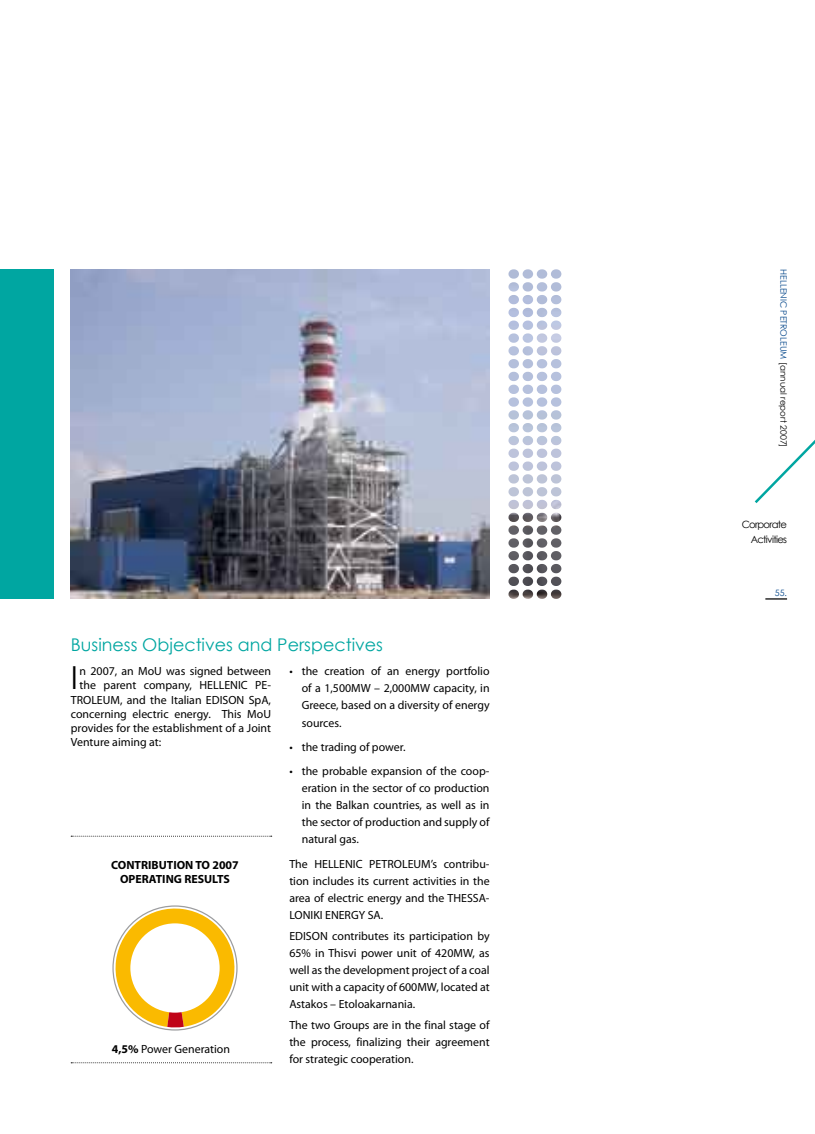
<style>
.page{position:relative;width:815px;height:1134px;background:#fff}
.page>*{position:absolute;margin:0;border:0;box-sizing:border-box;transform-origin:0 0}
.t1{font:31.75px "Century Gothic";color:#000}
.t2{font:17.5px "Century Gothic";color:#00a6a1}
.t3{font:11.88px/17.1px "Myriad Pro";color:#000;text-align:justify}
.t4{font:700 11.88px/14.2px "Myriad Pro";color:#000;text-align:center}
.t5{font:10px/15px "Century Gothic";letter-spacing:-.07em;color:#000;text-align:right}
.t6{font:8.75px "Century Gothic";color:#000}
.t7{font:8.75px "Century Gothic";color:#004489}
.s1{font-weight:700}
.s2{color:#004489}
</style>
<div class="page">
<svg style="left:112px;top:905px;width:126px;height:123px"></svg>
<img style="left:508px;top:269px;width:53px;height:48px">
<div style="left:0;top:269px;width:53px;height:330px;background:#00a6a1"></div>
<img style="left:71px;top:269px;width:419px;height:330px">
<div style="left:130px;top:923px;width:90px;height:90px;background:#fff;border-radius:50%"></div>
<svg style="left:71px;top:836px;width:201px;height:1px"></svg>
<svg style="left:71px;top:1062px;width:201px;height:1px"></svg>
<hr style="left:765px;top:598px;width:22px;height:2px;background:#000">
<svg style="left:754px;top:440px;width:61px;height:63px"></svg>
<h2 class="t2" style="left:71px;top:632px;width:314px">Business Objectives and Perspectives</h2>
<h1 class="t1" style="left:71px;top:656px;width:9px">I</h1>
<p class="t3" style="left:80px;top:662px;width:193px">n 2007, an MoU was signed between</p>
<p class="t3" style="left:80px;top:677px;width:193px">the parent company, HELLENIC PE-</p>
<p class="t3" style="left:71px;top:691px;width:202px">TROLEUM, and the Italian EDISON SpA,</p>
<p class="t3" style="left:71px;top:705px;width:202px">concerning electric energy. This MoU</p>
<p class="t3" style="left:71px;top:719px;width:202px">provides for the establishment of a Joint</p>
<p class="t3" style="left:71px;top:734px;width:92px">Venture aiming at:</p>
<p class="t4" style="left:111px;top:857px;width:129px">CONTRIBUTION TO 2007<br>OPERATING RESULTS</p>
<p class="t3" style="left:112px;top:1040px;width:120px"><span class="s1">4,5%</span> Power Generation</p>
<p class="t3" style="left:302px;top:662px;width:189px;text-indent:-12px">• the creation of an energy portfolio of a 1,500MW – 2,000MW capacity, in Greece, based on a diversity of energy sources.</p>
<p class="t3" style="left:289px;top:738px;width:118px">• the trading of power.</p>
<p class="t3" style="left:302px;top:762px;width:189px;text-indent:-12px">• the probable expansion of the coop&shy;eration in the sector of co production in the Balkan countries, as well as in the sector of production and supply of natural gas.</p>
<p class="t3" style="left:289px;top:855px;width:202px">The HELLENIC PETROLEUM’s contribu&shy;tion includes its current activities in the area of electric energy and the THESSA-LONIKI ENERGY SA.</p>
<p class="t3" style="left:289px;top:927px;width:202px">EDISON contributes its participation by 65% in Thisvi power unit of 420MW, as well as the development project of a coal unit with a capacity of 600MW, located at Astakos – Etoloakarnania.</p>
<p class="t3" style="left:289px;top:1016px;width:202px">The two Groups are in the final stage of the process, finalizing their agreement for strategic cooperation.</p>
<p class="t6" style="left:790px;top:269px;width:180px;rotate:90deg"><span class="s2">HELLENIC PETROLEUM</span> [annual report 2007]</p>
<p class="t5" style="left:742px;top:516px;width:47px">Corporate<br>Activities</p>
<p class="t7" style="left:775px;top:587px;width:14px">55.</p>
</div>
